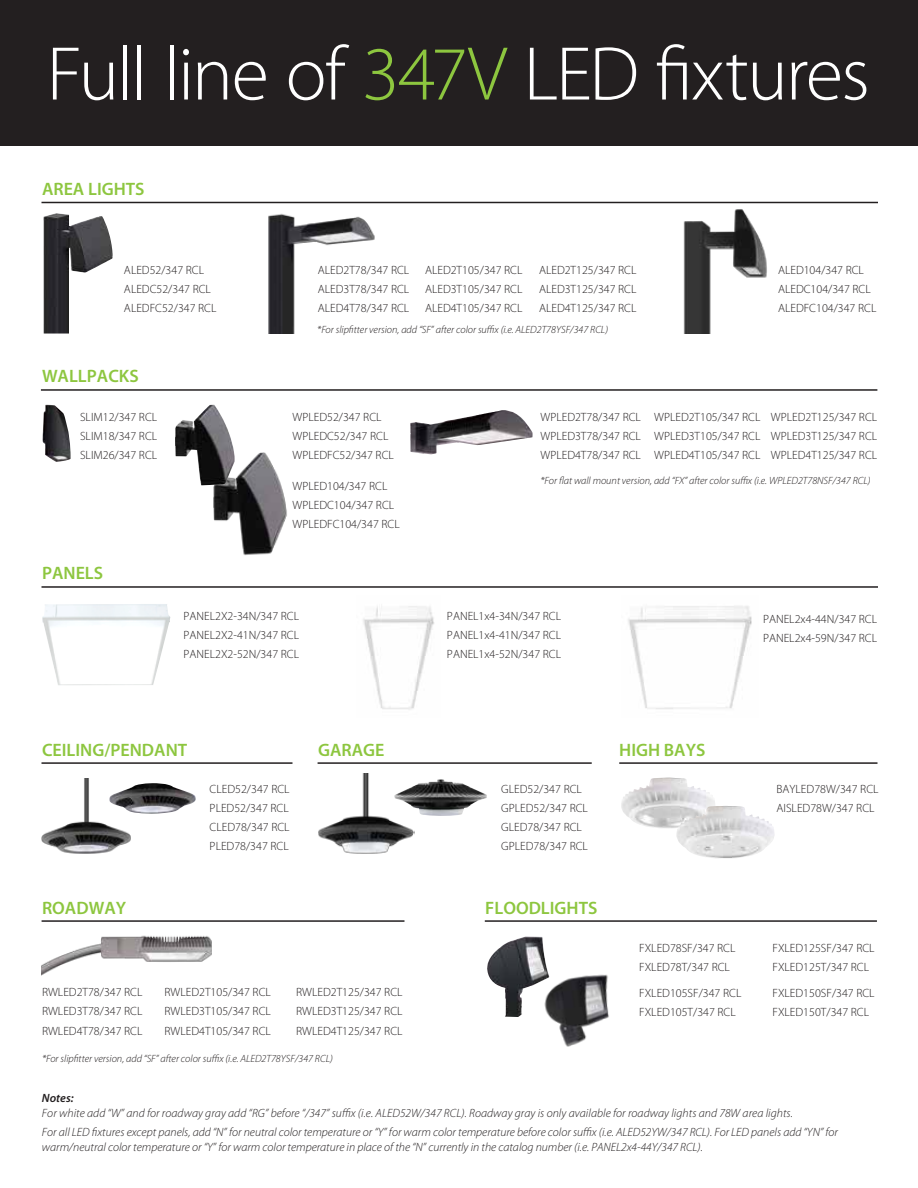
<style>
.page{position:relative;width:918px;height:1188px;background:#fff}
.page>*{position:absolute;margin:0;border:0;box-sizing:border-box;transform-origin:0 0}
.t1{font:300 76.8px "Myriad Pro";letter-spacing:-.025em;color:#fff}
.t2{font:600 18px "Myriad Pro";color:#8dc63f}
.t3{font:300 12px/19px "Myriad Pro";color:#231f20;text-align:justify}
.t4{font:italic 300 12px/19px "Myriad Pro";color:#231f20}
.t5{font:italic 600 12px "Myriad Pro";color:#231f20}
.t6{font:italic 300 10.5px "Myriad Pro";color:#231f20}
.s1{color:#8dc63f}
</style>
<div class="page">
<img style="left:213px;top:452px;width:74px;height:104px">
<img style="left:628px;top:606px;width:124px;height:103px">
<div style="left:0;top:0;width:918px;height:146px;background:#231f20"></div>
<img style="left:43px;top:213px;width:70px;height:121px">
<img style="left:268px;top:213px;width:107px;height:121px">
<img style="left:683px;top:209px;width:84px;height:125px">
<img style="left:42px;top:935px;width:169px;height:40px">
<img style="left:487px;top:936px;width:60px;height:81px">
<img style="left:318px;top:774px;width:96px;height:80px">
<hr style="left:42px;top:202px;width:836px;height:1px;background:#231f20">
<hr style="left:41px;top:389px;width:836px;height:2px;background:#231f20">
<hr style="left:42px;top:586px;width:836px;height:2px;background:#231f20">
<hr style="left:42px;top:920px;width:362px;height:2px;background:#231f20">
<img style="left:42px;top:405px;width:29px;height:57px">
<img style="left:175px;top:405px;width:60px;height:80px">
<img style="left:410px;top:410px;width:123px;height:44px">
<img style="left:363px;top:606px;width:71px;height:104px">
<img style="left:42px;top:604px;width:128px;height:81px">
<hr style="left:318px;top:762px;width:274px;height:2px;background:#231f20">
<hr style="left:485px;top:920px;width:392px;height:2px;background:#231f20">
<hr style="left:619px;top:762px;width:259px;height:2px;background:#231f20">
<hr style="left:42px;top:762px;width:251px;height:2px;background:#231f20">
<img style="left:621px;top:778px;width:94px;height:50px">
<img style="left:133px;top:783px;width:63px;height:31px">
<img style="left:41px;top:779px;width:92px;height:75px">
<img style="left:394px;top:779px;width:93px;height:37px">
<img style="left:676px;top:806px;width:99px;height:52px">
<img style="left:536px;top:968px;width:73px;height:79px">
<h1 class="t1" style="left:47px;top:32px;width:825px">Full line of <span class="s1">347V</span> LED fixtures</h1>
<h2 class="t2" style="left:42px;top:179px;width:104px">AREA LIGHTS</h2>
<p class="t3" style="left:124px;top:261px;width:94px;text-align:left">ALED52/347 RCL<br>ALEDC52/347 RCL<br>ALEDFC52/347 RCL</p>
<p class="t3" style="left:318px;top:261px;width:93px">ALED2T78/347 RCL ALED3T78/347 RCL ALED4T78/347 RCL</p>
<p class="t3" style="left:425px;top:261px;width:99px">ALED2T105/347 RCL ALED3T105/347 RCL ALED4T105/347 RCL</p>
<p class="t3" style="left:539px;top:261px;width:99px">ALED2T125/347 RCL ALED3T125/347 RCL ALED4T125/347 RCL</p>
<p class="t3" style="left:778px;top:261px;width:100px;text-align:left">ALED104/347 RCL<br>ALEDC104/347 RCL<br>ALEDFC104/347 RCL</p>
<h2 class="t2" style="left:42px;top:366px;width:98px">WALLPACKS</h2>
<p class="t6" style="left:317px;top:324px;width:292px">*For slipfitter version, add “SF” after color suffix (i.e. ALED2T78YSF/347 RCL)</p>
<p class="t3" style="left:654px;top:408px;width:108px">WPLED2T105/347 RCL WPLED3T105/347 RCL WPLED4T105/347 RCL</p>
<p class="t3" style="left:771px;top:408px;width:108px">WPLED2T125/347 RCL WPLED3T125/347 RCL WPLED4T125/347 RCL</p>
<p class="t3" style="left:80px;top:408px;width:79px">SLIM12/347 RCL SLIM18/347 RCL SLIM26/347 RCL</p>
<p class="t3" style="left:541px;top:408px;width:102px">WPLED2T78/347 RCL WPLED3T78/347 RCL WPLED4T78/347 RCL</p>
<p class="t3" style="left:293px;top:408px;width:103px;text-align:left">WPLED52/347 RCL<br>WPLEDC52/347 RCL<br>WPLEDFC52/347 RCL</p>
<p class="t3" style="left:293px;top:476px;width:109px;text-align:left">WPLED104/347 RCL<br>WPLEDC104/347 RCL<br>WPLEDFC104/347 RCL</p>
<p class="t6" style="left:541px;top:475px;width:332px">*For flat wall mount version, add “FX” after color suffix (i.e. WPLED2T78NSF/347 RCL)</p>
<h2 class="t2" style="left:42px;top:563px;width:63px">PANELS</h2>
<p class="t3" style="left:184px;top:606px;width:117px">PANEL2X2-34N/347 RCL PANEL2X2-41N/347 RCL PANEL2X2-52N/347 RCL</p>
<p class="t3" style="left:447px;top:606px;width:116px">PANEL1x4-34N/347 RCL PANEL1x4-41N/347 RCL PANEL1x4-52N/347 RCL</p>
<p class="t3" style="left:763px;top:610px;width:116px">PANEL2x4-44N/347 RCL<br>PANEL2x4-59N/347 RCL</p>
<h2 class="t2" style="left:42px;top:740px;width:147px">CEILING/PENDANT</h2>
<h2 class="t2" style="left:42px;top:898px;width:86px">ROADWAY</h2>
<h2 class="t2" style="left:318px;top:740px;width:68px">GARAGE</h2>
<h2 class="t2" style="left:619px;top:740px;width:88px">HIGH BAYS</h2>
<p class="t3" style="left:501px;top:779px;width:88px;text-align:left">GLED52/347 RCL<br>GPLED52/347 RCL<br>GLED78/347 RCL<br>GPLED78/347 RCL</p>
<p class="t3" style="left:210px;top:779px;width:81px">CLED52/347 RCL PLED52/347 RCL CLED78/347 RCL PLED78/347 RCL</p>
<p class="t3" style="left:777px;top:779px;width:104px">BAYLED78W/347 RCL<br>AISLED78W/347 RCL</p>
<h2 class="t2" style="left:485px;top:898px;width:114px">FLOODLIGHTS</h2>
<p class="t3" style="left:42px;top:983px;width:102px">RWLED2T78/347 RCL RWLED3T78/347 RCL RWLED4T78/347 RCL</p>
<p class="t3" style="left:165px;top:983px;width:108px">RWLED2T105/347 RCL RWLED3T105/347 RCL RWLED4T105/347 RCL</p>
<p class="t3" style="left:296px;top:983px;width:108px">RWLED2T125/347 RCL RWLED3T125/347 RCL RWLED4T125/347 RCL</p>
<p class="t6" style="left:42px;top:1053px;width:292px">*For slipfitter version, add “SF” after color suffix (i.e. ALED2T78YSF/347 RCL)</p>
<p class="t3" style="left:639px;top:938px;width:98px">FXLED78SF/347 RCL<br>FXLED78T/347 RCL</p>
<p class="t3" style="left:639px;top:984px;width:104px">FXLED105SF/347 RCL<br>FXLED105T/347 RCL</p>
<p class="t3" style="left:773px;top:938px;width:104px">FXLED125SF/347 RCL<br>FXLED125T/347 RCL</p>
<p class="t3" style="left:773px;top:984px;width:104px">FXLED150SF/347 RCL<br>FXLED150T/347 RCL</p>
<p class="t5" style="left:42px;top:1092px;width:33px">Notes:</p>
<p class="t4" style="left:42px;top:1104px;width:798px">For white add “W” and for roadway gray add “RG” before “/347” suffix (i.e. ALED52W/347 RCL). Roadway gray is only available for roadway lights and 78W area lights.<br>For all LED fixtures except panels, add “N” for neutral color temperature or “Y” for warm color temperature before color suffix (i.e. ALED52YW/347 RCL). For LED panels add “YN” for</p>
<p class="t4" style="left:42px;top:1138px;width:662px">warm/neutral color temperature or “Y” for warm color temperature in place of the “N” currently in the catalog number (i.e. PANEL2x4-44Y/347 RCL).</p>
</div>
